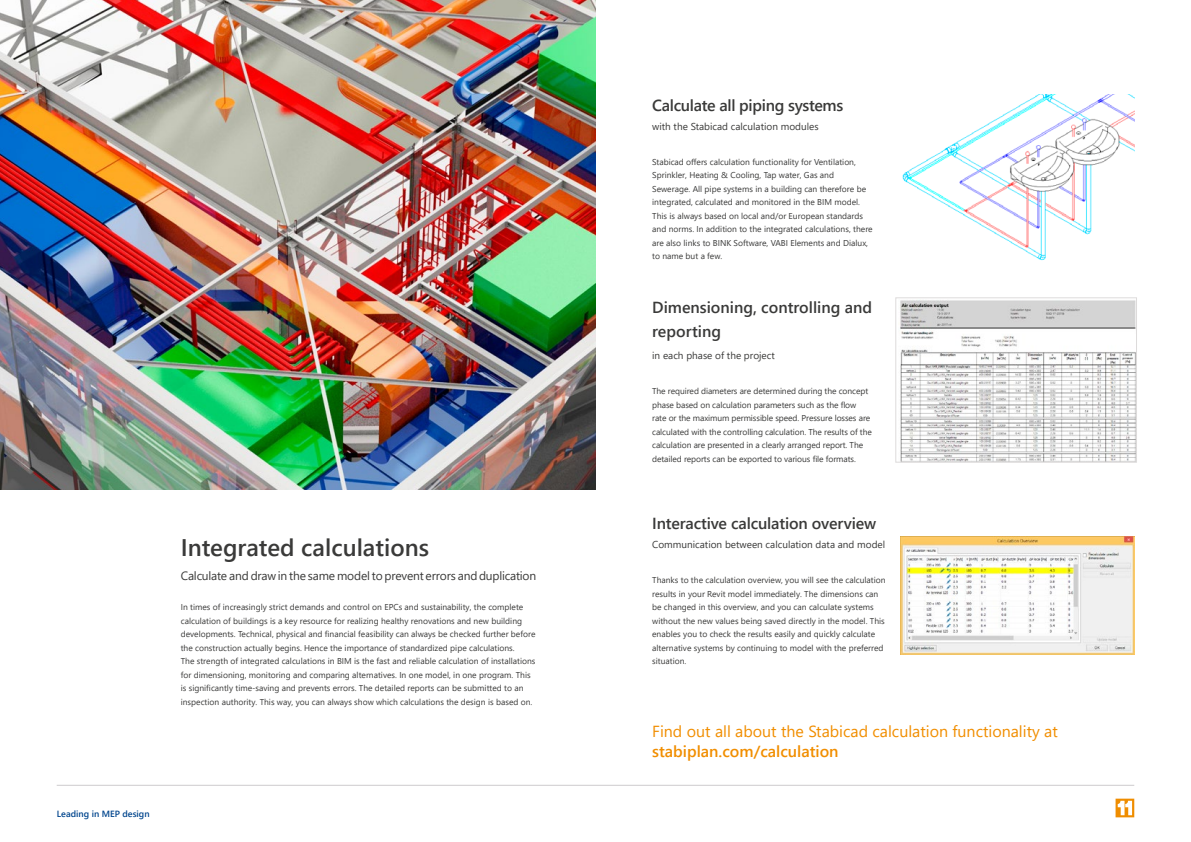
<style>
.page{position:relative;width:1191px;height:842px;background:#fff}
.page>*{position:absolute;margin:0;border:0;box-sizing:border-box;transform-origin:0 0}
.t1{font:600 24px "Segoe UI";color:#3a3a39}
.t2{font:600 16px/24px "Segoe UI";letter-spacing:-.01em;color:#3a3a39}
.t3{font:16px "Segoe UI";color:#f18e00}
.t4{font:600 16px "Segoe UI";color:#f18e00}
.t5{font:12px "Segoe UI";letter-spacing:-.015em;color:#3a3a39}
.t6{font:10px "Segoe UI";color:#3a3a39}
.t7{font:600 9px "Segoe UI";color:#00458d}
.t8{font:8.5px/13.5px "Segoe UI";color:#3a3a39}
</style>
<div class="page">
<hr style="left:57px;top:785px;width:1077px;height:1px;background:#cdcbcd">
<svg style="left:1115px;top:799px;width:19px;height:18px"></svg>
<img style="left:0;top:0;width:595px;height:489px">
<img style="left:902px;top:94px;width:232px;height:167px">
<img style="left:900px;top:300px;width:234px;height:160px">
<div style="left:895px;top:298px;width:241px;height:164px;border:1px solid #dddbdb"></div>
<img style="left:900px;top:536px;width:234px;height:119px">
<h1 class="t1" style="left:181px;top:525px;width:250px">Integrated calculations</h1>
<h3 class="t5" style="left:181px;top:565px;width:357px">Calculate and draw in the same model to prevent errors and duplication</h3>
<p class="t8" style="left:181px;top:600px;width:356px">In times of increasingly strict demands and control on EPCs and sustainability, the complete calculation of buildings is a key resource for realizing healthy renovations and new building developments. Technical, physical and financial feasibility can always be checked further before the construction actually begins. Hence the importance of standardized pipe calculations.<br>The strength of integrated calculations in BIM is the fast and reliable calculation of installations for dimensioning, monitoring and comparing alternatives. In one model, in one program. This is significantly time-saving and prevents errors. The detailed reports can be submitted to an inspection authority. This way, you can always show which calculations the design is based on.</p>
<p class="t7" style="left:57px;top:805px;width:94px">Leading in MEP design</p>
<h2 class="t2" style="left:652px;top:92px;width:193px">Calculate all piping systems</h2>
<p class="t6" style="left:652px;top:117px;width:168px">with the Stabicad calculation modules</p>
<p class="t8" style="left:652px;top:154px;width:222px">Stabicad offers calculation functionality for Ventilation, Sprinkler, Heating &amp; Cooling, Tap water, Gas and Sewerage. All pipe systems in a building can therefore be integrated, calculated and monitored in the BIM model.<br>This is always based on local and/or European standards and norms. In addition to the integrated calculations, there are also links to BINK Software, VABI Elements and Dialux, to name but a few.</p>
<h2 class="t2" style="left:652px;top:294px;width:221px">Dimensioning, controlling and reporting</h2>
<p class="t6" style="left:652px;top:346px;width:124px">in each phase of the project</p>
<p class="t8" style="left:652px;top:384px;width:221px">The required diameters are determined during the concept phase based on calculation parameters such as the flow rate or the maximum permissible speed. Pressure losses are calculated with the controlling calculation. The results of the calculation are presented in a clearly arranged report. The detailed reports can be exported to various file formats.</p>
<h2 class="t2" style="left:652px;top:510px;width:225px">Interactive calculation overview</h2>
<p class="t6" style="left:652px;top:535px;width:234px">Communication between calculation data and model</p>
<p class="t8" style="left:652px;top:573px;width:235px">Thanks to the calculation overview, you will see the calculation results in your Revit model immediately. The dimensions can be changed in this overview, and you can calculate systems without the new values being saved directly in the model. This enables you to check the results easily and quickly calculate alternative systems by continuing to model with the preferred situation.</p>
<h2 class="t3" style="left:652px;top:716px;width:407px">Find out all about the Stabicad calculation functionality at</h2>
<h2 class="t4" style="left:652px;top:736px;width:188px">stabiplan.com/calculation</h2>
</div>
